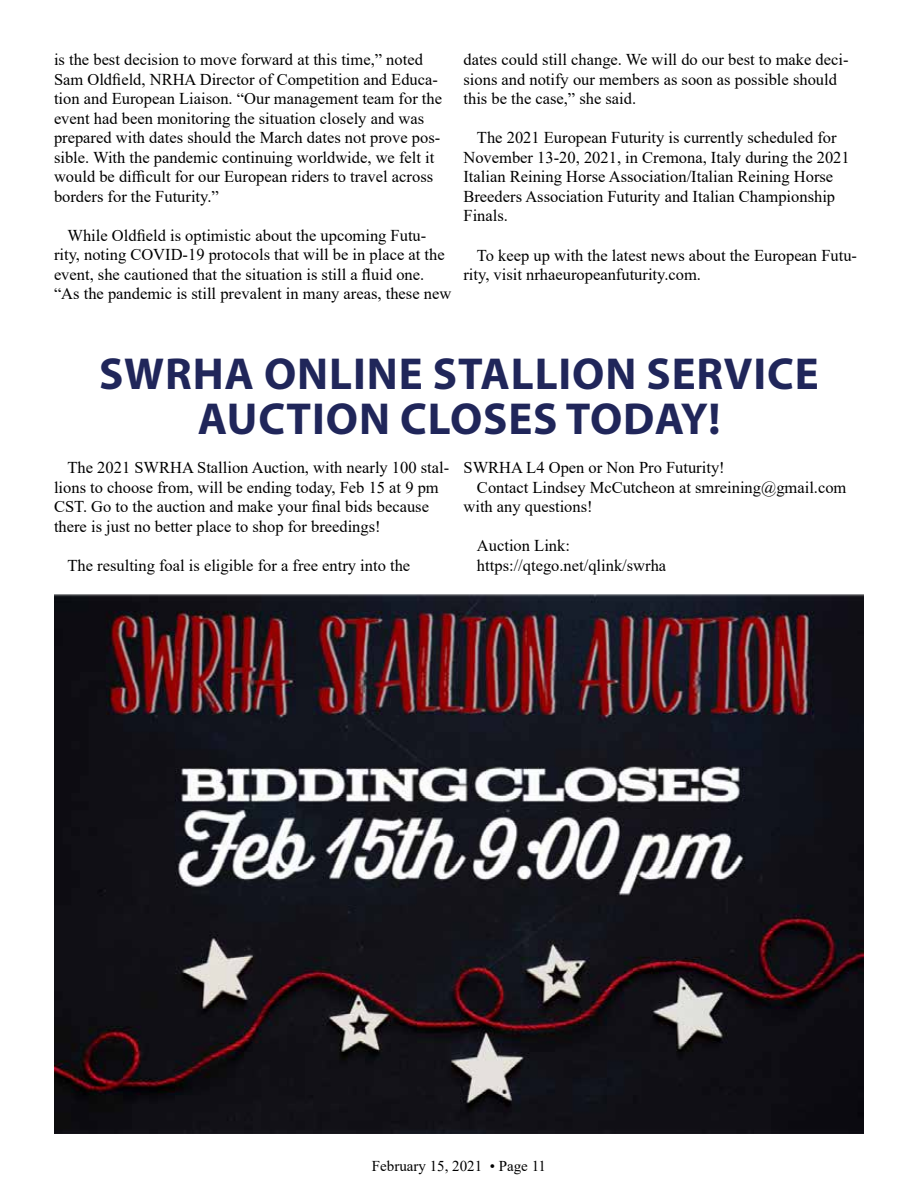
<style>
.page{position:relative;width:918px;height:1188px;background:#fff}
.page>*{position:absolute;margin:0;border:0;box-sizing:border-box;transform-origin:0 0}
.t1{font:700 45px/45px "Myriad Pro";letter-spacing:.02em;color:#20265a;text-align:center}
.t2{font:16.5px/19.5px "Times New Roman";color:#000}
.t3{font:15px "Times New Roman";color:#000}
</style>
<div class="page">
<img style="left:55px;top:594px;width:808px;height:540px">
<p class="t2" style="left:54px;top:50px;width:390px">is the best decision to move forward at this time,” noted Sam Oldfield, NRHA Director of Competition and Educa&shy;tion and European Liaison. “Our management team for the event had been monitoring the situation closely and was prepared with dates should the March dates not prove pos&shy;sible. With the pandemic continuing worldwide, we felt it would be difficult for our European riders to travel across borders for the Futurity.”</p>
<p class="t2" style="left:54px;top:225px;width:399px;text-indent:13px">While Oldfield is optimistic about the upcoming Futu&shy;rity, noting COVID-19 protocols that will be in place at the event, she cautioned that the situation is still a fluid one. “As the pandemic is still prevalent in many areas, these new</p>
<p class="t2" style="left:463px;top:50px;width:387px">dates could still change. We will do our best to make deci&shy;sions and notify our members as soon as possible should this be the case,” she said.</p>
<p class="t2" style="left:463px;top:128px;width:388px;text-indent:13px">The 2021 European Futurity is currently scheduled for November 13-20, 2021, in Cremona, Italy during the 2021<br>Italian Reining Horse Association/Italian Reining Horse Breeders Association Futurity and Italian Championship Finals.</p>
<p class="t2" style="left:463px;top:245px;width:395px;text-indent:13px">To keep up with the latest news about the European Futu&shy;rity, visit nrhaeuropeanfuturity.com.</p>
<h1 class="t1" style="left:99px;top:350px;width:721px">SWRHA ONLINE STALLION SERVICE<br>AUCTION CLOSES TODAY!</h1>
<p class="t2" style="left:54px;top:458px;width:397px;text-indent:13px">The 2021 SWRHA Stallion Auction, with nearly 100 stal&shy;lions to choose from, will be ending today, Feb 15 at 9 pm CST. Go to the auction and make your final bids because there is just no better place to shop for breedings!</p>
<p class="t2" style="left:68px;top:555px;width:344px">The resulting foal is eligible for a free entry into the</p>
<p class="t2" style="left:464px;top:458px;width:263px">SWRHA L4 Open or Non Pro Futurity!</p>
<p class="t2" style="left:477px;top:477px;width:371px">Contact Lindsey McCutcheon at smreining@gmail.com</p>
<p class="t2" style="left:464px;top:497px;width:131px">with any questions!</p>
<p class="t2" style="left:477px;top:536px;width:191px">Auction Link: https://qtego.net/qlink/swrha</p>
<p class="t3" style="left:372px;top:1156px;width:176px">February 15, 2021 • Page 11</p>
</div>
